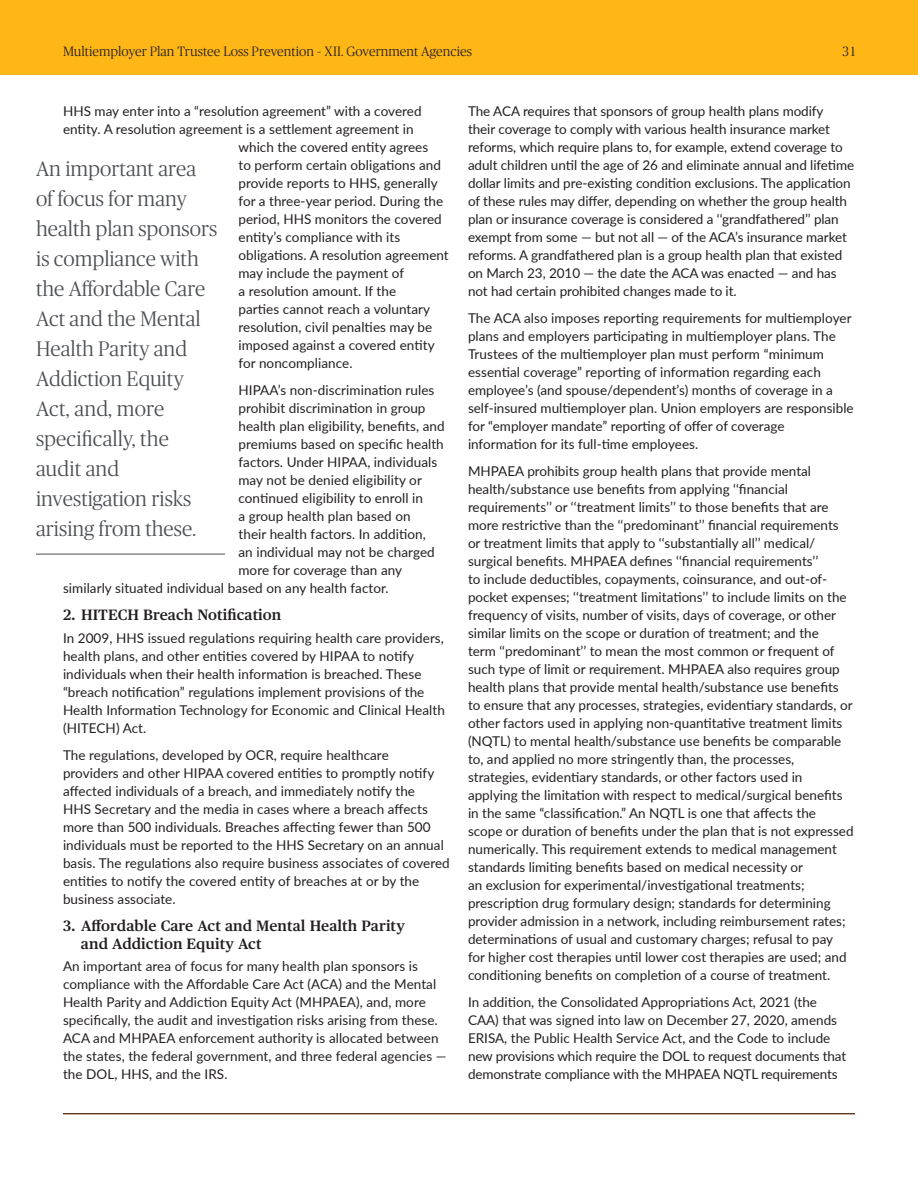
<style>
.page{position:relative;width:918px;height:1188px;background:#fff}
.page>*{position:absolute;margin:0;border:0;box-sizing:border-box;transform-origin:0 0}
.t1{font:300 21px/30px "Publico Headline";color:#4b4e53}
.Subhead_2{font:600 15px/18px "Publico Text";letter-spacing:.005em;color:#231f20}
.Paragraph_1{font:13.5px/18px "Lato";color:#231f20}
.t2{font:300 13.5px "Publico Headline";letter-spacing:.005em;color:#231f20}
</style>
<div class="page">
<hr style="left:63px;top:1113px;width:792px;height:1px;background:#231f20">
<div style="left:0;top:0;width:918px;height:74px;background:#ffb617"></div>
<hr style="left:36px;top:554px;width:189px;height:1px;background:#4b4e53">
<p class="t2" style="left:63px;top:42px;width:411px">Multiemployer Plan Trustee Loss Prevention – XII. Government Agencies</p>
<p class="t2" style="left:843px;top:42px;width:14px">31</p>
<p class="Paragraph_1" style="left:63px;top:102px;width:360px">HHS may enter into a “resolution agreement” with a covered</p>
<p class="Paragraph_1" style="left:63px;top:120px;width:352px">entity. A resolution agreement is a settlement agreement in</p>
<p class="Paragraph_1" style="left:238px;top:138px;width:191px">which the covered entity agrees</p>
<p class="Paragraph_1" style="left:238px;top:156px;width:204px">to perform certain obligations and</p>
<p class="Paragraph_1" style="left:238px;top:174px;width:201px">provide reports to HHS, generally</p>
<p class="Paragraph_1" style="left:238px;top:192px;width:206px">for a three-year period. During the</p>
<p class="Paragraph_1" style="left:238px;top:210px;width:205px">period, HHS monitors the covered</p>
<p class="Paragraph_1" style="left:238px;top:228px;width:163px">entity’s compliance with its</p>
<p class="Paragraph_1" style="left:238px;top:246px;width:212px">obligations. A resolution agreement</p>
<p class="Paragraph_1" style="left:238px;top:264px;width:167px">may include the payment of</p>
<p class="Paragraph_1" style="left:238px;top:282px;width:159px">a resolution amount. If the</p>
<p class="Paragraph_1" style="left:238px;top:300px;width:193px">parties cannot reach a voluntary</p>
<p class="Paragraph_1" style="left:238px;top:318px;width:195px">resolution, civil penalties may be</p>
<p class="Paragraph_1" style="left:238px;top:336px;width:198px">imposed against a covered entity</p>
<p class="Paragraph_1" style="left:238px;top:354px;width:116px">for noncompliance.</p>
<p class="Paragraph_1" style="left:238px;top:381px;width:197px">HIPAA’s non-discrimination rules</p>
<p class="Paragraph_1" style="left:238px;top:399px;width:189px">prohibit discrimination in group</p>
<p class="Paragraph_1" style="left:238px;top:417px;width:208px">health plan eligibility, benefits, and</p>
<p class="Paragraph_1" style="left:238px;top:435px;width:207px">premiums based on specific health</p>
<p class="Paragraph_1" style="left:238px;top:453px;width:200px">factors. Under HIPAA, individuals</p>
<p class="Paragraph_1" style="left:238px;top:471px;width:185px">may not be denied eligibility or</p>
<p class="Paragraph_1" style="left:238px;top:489px;width:186px">continued eligibility to enroll in</p>
<p class="Paragraph_1" style="left:238px;top:507px;width:174px">a group health plan based on</p>
<p class="Paragraph_1" style="left:238px;top:525px;width:189px">their health factors. In addition,</p>
<p class="Paragraph_1" style="left:238px;top:543px;width:198px">an individual may not be charged</p>
<p class="Paragraph_1" style="left:238px;top:561px;width:165px">more for coverage than any</p>
<p class="Paragraph_1" style="left:63px;top:579px;width:327px">similarly situated individual based on any health factor.</p>
<p class="Subhead_2" style="left:63px;top:605px;width:220px">2. HITECH Breach Notification</p>
<p class="Paragraph_1" style="left:63px;top:628px;width:383px">In 2009, HHS issued regulations requiring health care providers, health plans, and other entities covered by HIPAA to notify individuals when their health information is breached. These “breach notification” regulations implement provisions of the Health Information Technology for Economic and Clinical Health (HITECH) Act.</p>
<p class="Paragraph_1" style="left:63px;top:745px;width:388px">The regulations, developed by OCR, require healthcare<br>providers and other HIPAA covered entities to promptly notify affected individuals of a breach, and immediately notify the<br>HHS Secretary and the media in cases where a breach affects more than 500 individuals. Breaches affecting fewer than 500 individuals must be reported to the HHS Secretary on an annual basis. The regulations also require business associates of covered entities to notify the covered entity of breaches at or by the business associate.</p>
<p class="Subhead_2" style="left:81px;top:916px;width:325px;text-indent:-18px">3. Affordable Care Act and Mental Health Parity and Addiction Equity Act</p>
<p class="Paragraph_1" style="left:63px;top:957px;width:385px">An important area of focus for many health plan sponsors is compliance with the Affordable Care Act (ACA) and the Mental Health Parity and Addiction Equity Act (MHPAEA), and, more specifically, the audit and investigation risks arising from these.<br>ACA and MHPAEA enforcement authority is allocated between the states, the federal government, and three federal agencies — the DOL, HHS, and the IRS.</p>
<p class="t1" style="left:36px;top:152px;width:183px">An important area of focus for many health plan sponsors is compliance with the Affordable Care<br>Act and the Mental<br>Health Parity and<br>Addiction Equity<br>Act, and, more specifically, the audit and investigation risks arising from these.</p>
<p class="Paragraph_1" style="left:468px;top:102px;width:388px">The ACA requires that sponsors of group health plans modify<br>their coverage to comply with various health insurance market reforms, which require plans to, for example, extend coverage to adult children until the age of 26 and eliminate annual and lifetime dollar limits and pre-existing condition exclusions. The application of these rules may differ, depending on whether the group health plan or insurance coverage is considered a ‘‘grandfathered’’ plan exempt from some — but not all — of the ACA’s insurance market reforms. A grandfathered plan is a group health plan that existed on March 23, 2010 — the date the ACA was enacted — and has not had certain prohibited changes made to it.</p>
<p class="Paragraph_1" style="left:468px;top:309px;width:387px">The ACA also imposes reporting requirements for multiemployer plans and employers participating in multiemployer plans. The Trustees of the multiemployer plan must perform “minimum essential coverage” reporting of information regarding each employee’s (and spouse/dependent’s) months of coverage in a self-insured multiemployer plan. Union employers are responsible for “employer mandate” reporting of offer of coverage information for its full-time employees.</p>
<p class="Paragraph_1" style="left:468px;top:462px;width:387px">MHPAEA prohibits group health plans that provide mental health/substance use benefits from applying ‘‘financial requirements’’ or ‘‘treatment limits’’ to those benefits that are more restrictive than the ‘‘predominant’’ financial requirements or treatment limits that apply to ‘‘substantially all’’ medical/ surgical benefits. MHPAEA defines ‘‘financial requirements’’<br>to include deductibles, copayments, coinsurance, and out-of&shy;pocket expenses; ‘‘treatment limitations’’ to include limits on the frequency of visits, number of visits, days of coverage, or other similar limits on the scope or duration of treatment; and the<br>term ‘‘predominant’’ to mean the most common or frequent of such type of limit or requirement. MHPAEA also requires group health plans that provide mental health/substance use benefits to ensure that any processes, strategies, evidentiary standards, or other factors used in applying non-quantitative treatment limits (NQTL) to mental health/substance use benefits be comparable to, and applied no more stringently than, the processes, strategies, evidentiary standards, or other factors used in applying the limitation with respect to medical/surgical benefits in the same “classification.” An NQTL is one that affects the scope or duration of benefits under the plan that is not expressed numerically. This requirement extends to medical management standards limiting benefits based on medical necessity or<br>an exclusion for experimental/investigational treatments; prescription drug formulary design; standards for determining provider admission in a network, including reimbursement rates; determinations of usual and customary charges; refusal to pay for higher cost therapies until lower cost therapies are used; and conditioning benefits on completion of a course of treatment.</p>
<p class="Paragraph_1" style="left:468px;top:993px;width:380px">In addition, the Consolidated Appropriations Act, 2021 (the CAA) that was signed into law on December 27, 2020, amends ERISA, the Public Health Service Act, and the Code to include new provisions which require the DOL to request documents that demonstrate compliance with the MHPAEA NQTL requirements</p>
</div>
